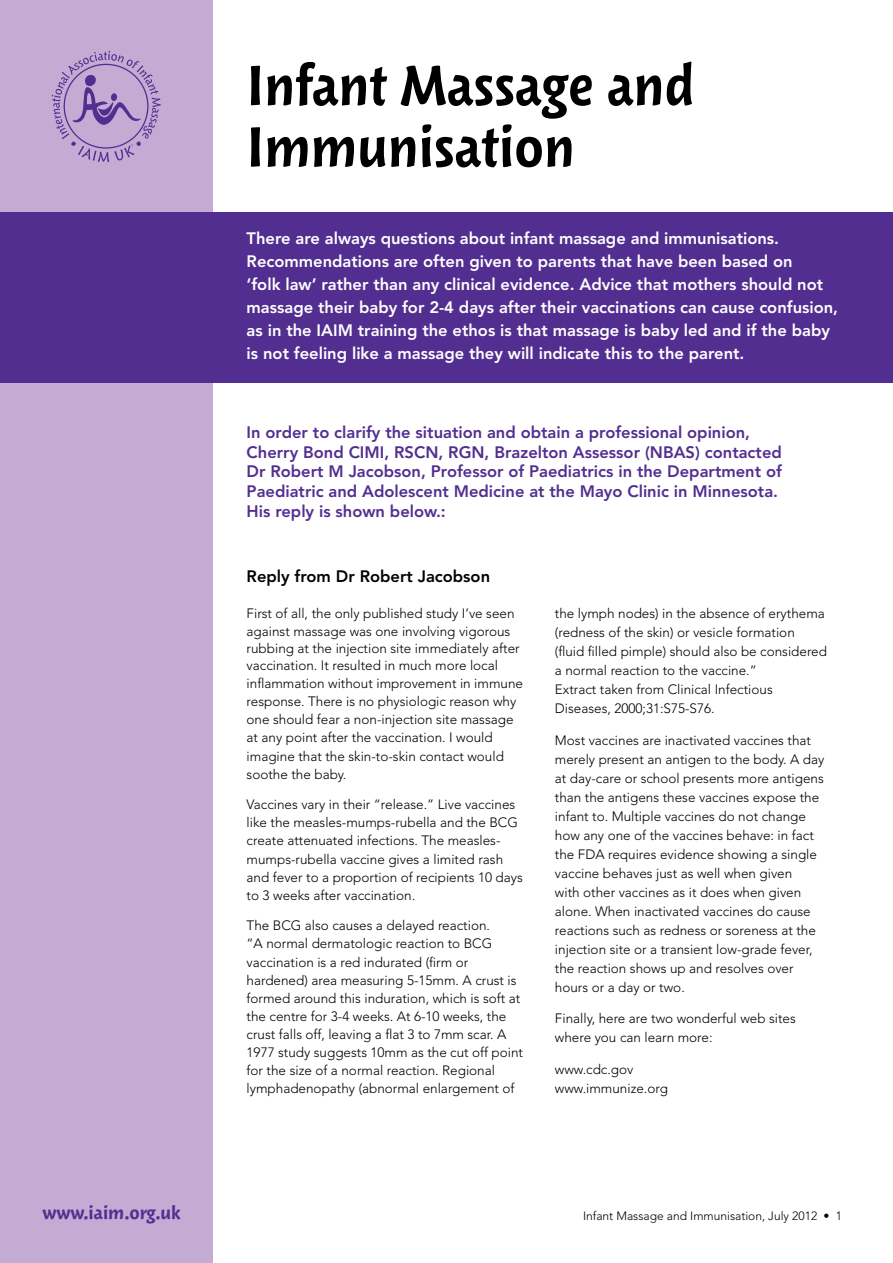
<style>
.page{position:relative;width:893px;height:1263px;background:#fff}
.page>*{position:absolute;margin:0;border:0;box-sizing:border-box;transform-origin:0 0}
.t1{font:600 64.5px/61.5px "Woodland ITC";color:#000;scale:.94 1}
.t2{font:600 21px "Woodland ITC";color:#522e91}
.t3{font:800 16.5px/23px "Avenir LT Std";color:#fff}
.t4{font:800 16.5px/19.8px "Avenir LT Std";color:#522e91}
.t5{font:800 16.5px "Avenir LT Std";color:#000}
.t6{font:300 13.5px/18.9px "Avenir LT Std";color:#000}
.t7{font:300 12px "Avenir LT Std";color:#000}
</style>
<div class="page">
<div style="left:0;top:0;width:213px;height:1263px;background:#c3abd3"></div>
<div style="left:0;top:213px;width:893px;height:170px;background:#522e91"></div>
<svg style="left:52px;top:51px;width:109px;height:111px"></svg>
<h1 class="t1" style="left:247px;top:55px;width:478px">Infant Massage and<br>Immunisation</h1>
<p class="t3" style="left:247px;top:227px;width:593px">There are always questions about infant massage and immunisations.<br>Recommendations are often given to parents that have been based on<br>‘folk law’ rather than any clinical evidence. Advice that mothers should not massage their baby for 2-4 days after their vaccinations can cause confusion, as in the IAIM training the ethos is that massage is baby led and if the baby is not feeling like a massage they will indicate this to the parent.</p>
<p class="t4" style="left:247px;top:422px;width:537px">In order to clarify the situation and obtain a professional opinion, Cherry Bond CIMI, RSCN, RGN, Brazelton Assessor (NBAS) contacted Dr Robert M Jacobson, Professor of Paediatrics in the Department of Paediatric and Adolescent Medicine at the Mayo Clinic in Minnesota.<br>His reply is shown below.:</p>
<p class="t5" style="left:247px;top:567px;width:245px">Reply from Dr Robert Jacobson</p>
<p class="t6" style="left:247px;top:605px;width:278px;line-height:17.9px">First of all, the only published study I’ve seen against massage was one involving vigorous rubbing at the injection site immediately after vaccination. It resulted in much more local inflammation without improvement in immune response. There is no physiologic reason why one should fear a non-injection site massage at any point after the vaccination. I would imagine that the skin-to-skin contact would soothe the baby.</p>
<p class="t6" style="left:247px;top:796px;width:278px;line-height:18px">Vaccines vary in their “release.” Live vaccines like the measles-mumps-rubella and the BCG create attenuated infections. The measles&shy;mumps-rubella vaccine gives a limited rash and fever to a proportion of recipients 10 days to 3 weeks after vaccination.</p>
<p class="t6" style="left:247px;top:917px;width:278px;line-height:18px">The BCG also causes a delayed reaction.<br>“A normal dermatologic reaction to BCG vaccination is a red indurated (firm or hardened) area measuring 5-15mm. A crust is formed around this induration, which is soft at the centre for 3-4 weeks. At 6-10 weeks, the crust falls off, leaving a flat 3 to 7mm scar. A 1977 study suggests 10mm as the cut off point for the size of a normal reaction. Regional lymphadenopathy (abnormal enlargement of</p>
<p class="t6" style="left:555px;top:604px;width:274px">the lymph nodes) in the absence of erythema (redness of the skin) or vesicle formation (fluid filled pimple) should also be considered a normal reaction to the vaccine.”<br>Extract taken from Clinical Infectious Diseases, 2000;31:S75-S76.</p>
<p class="t6" style="left:555px;top:731px;width:271px">Most vaccines are inactivated vaccines that merely present an antigen to the body. A day at day-care or school presents more antigens than the antigens these vaccines expose the infant to. Multiple vaccines do not change how any one of the vaccines behave: in fact the FDA requires evidence showing a single vaccine behaves just as well when given<br>with other vaccines as it does when given alone. When inactivated vaccines do cause reactions such as redness or soreness at the injection site or a transient low-grade fever, the reaction shows up and resolves over hours or a day or two.</p>
<p class="t6" style="left:555px;top:1009px;width:242px">Finally, here are two wonderful web sites where you can learn more:</p>
<p class="t6" style="left:555px;top:1060px;width:115px">www.cdc.gov www.immunize.org</p>
<h2 class="t2" style="left:43px;top:1202px;width:139px">www.iaim.org.uk</h2>
<p class="t7" style="left:583px;top:1209px;width:260px">Infant Massage and Immunisation, July 2012 • 1</p>
</div>
